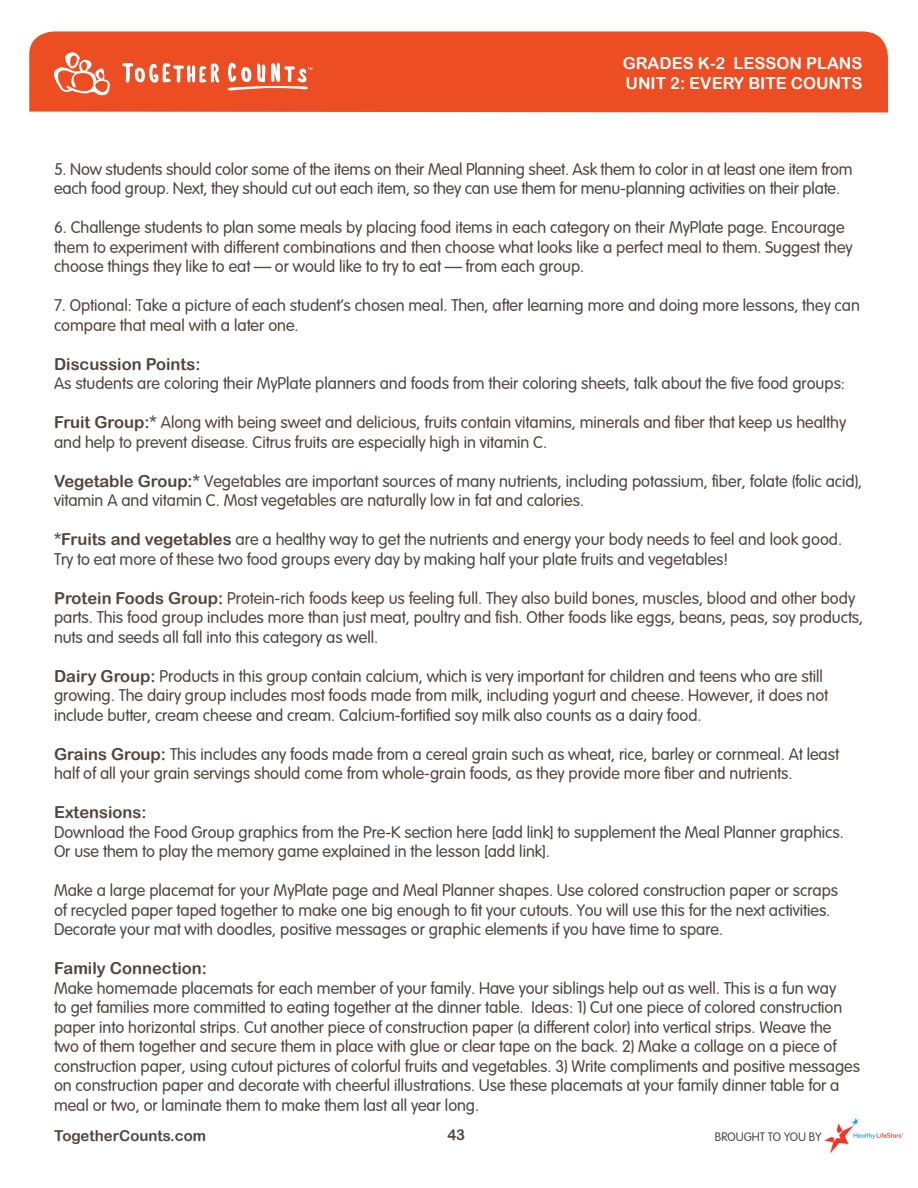
<style>
.page{position:relative;width:918px;height:1188px;background:#fff}
.page>*{position:absolute;margin:0;border:0;box-sizing:border-box;transform-origin:0 0}
.Body{font:16.5px/19.5px "Arial Rounded";color:#52453c}
.Body-2{font:16.5px "Arial Rounded MT Bold";color:#52453c}
.t1{font:16.5px/19.8px "Arial Rounded MT Bold";color:#fff}
.t2{font:15px "Arial Rounded MT Bold";color:#52453c}
.t3{font:12px "Arial Rounded";color:#52453c}
.s1{font-family:"Arial Rounded MT Bold"}
</style>
<div class="page">
<div style="left:29px;top:31px;width:859px;height:81px;background:#ec4d23"></div>
<svg style="left:53px;top:52px;width:57px;height:44px"></svg>
<svg style="left:122px;top:63px;width:97px;height:20px"></svg>
<svg style="left:227px;top:63px;width:85px;height:28px"></svg>
<img style="left:824px;top:1118px;width:80px;height:36px">
<p class="t1" style="left:623px;top:53px;width:241px">GRADES K-2 LESSON PLANS<br>UNIT 2: EVERY BITE COUNTS</p>
<p class="Body" style="left:54px;top:158px;width:800px">5. Now students should color some of the items on their Meal Planning sheet. Ask them to color in at least one item from each food group. Next, they should cut out each item, so they can use them for menu-planning activities on their plate.</p>
<p class="Body" style="left:54px;top:216px;width:800px">6. Challenge students to plan some meals by placing food items in each category on their MyPlate page. Encourage them to experiment with different combinations and then choose what looks like a perfect meal to them. Suggest they choose things they like to eat — or would like to try to eat — from each group.</p>
<p class="Body" style="left:54px;top:294px;width:807px">7. Optional: Take a picture of each student’s chosen meal. Then, after learning more and doing more lessons, they can compare that meal with a later one.</p>
<p class="Body-2" style="left:54px;top:354px;width:148px">Discussion Points:</p>
<p class="Body" style="left:54px;top:372px;width:792px">As students are coloring their MyPlate planners and foods from their coloring sheets, talk about the five food groups:</p>
<p class="Body" style="left:54px;top:411px;width:794px"><span class="s1">Fruit Group:*</span> Along with being sweet and delicious, fruits contain vitamins, minerals and fiber that keep us healthy and help to prevent disease. Citrus fruits are especially high in vitamin C.</p>
<p class="Body" style="left:54px;top:470px;width:810px"><span class="s1">Vegetable Group:*</span> Vegetables are important sources of many nutrients, including potassium, fiber, folate (folic acid), vitamin A and vitamin C. Most vegetables are naturally low in fat and calories.</p>
<p class="Body" style="left:54px;top:528px;width:789px"><span class="s1">*Fruits and vegetables</span> are a healthy way to get the nutrients and energy your body needs to feel and look good.<br>Try to eat more of these two food groups every day by making half your plate fruits and vegetables!</p>
<p class="Body" style="left:54px;top:587px;width:811px"><span class="s1">Protein Foods Group:</span> Protein-rich foods keep us feeling full. They also build bones, muscles, blood and other body parts. This food group includes more than just meat, poultry and fish. Other foods like eggs, beans, peas, soy products, nuts and seeds all fall into this category as well.</p>
<p class="Body" style="left:54px;top:665px;width:776px"><span class="s1">Dairy Group:</span> Products in this group contain calcium, which is very important for children and teens who are still growing. The dairy group includes most foods made from milk, including yogurt and cheese. However, it does not include butter, cream cheese and cream. Calcium-fortified soy milk also counts as a dairy food.</p>
<p class="Body" style="left:54px;top:743px;width:787px"><span class="s1">Grains Group:</span> This includes any foods made from a cereal grain such as wheat, rice, barley or cornmeal. At least half of all your grain servings should come from whole-grain foods, as they provide more fiber and nutrients.</p>
<p class="Body-2" style="left:54px;top:803px;width:94px">Extensions:</p>
<p class="Body" style="left:54px;top:821px;width:791px">Download the Food Group graphics from the Pre-K section here [add link] to supplement the Meal Planner graphics.<br>Or use them to play the memory game explained in the lesson [add link].</p>
<p class="Body" style="left:54px;top:879px;width:786px">Make a large placemat for your MyPlate page and Meal Planner shapes. Use colored construction paper or scraps of recycled paper taped together to make one big enough to fit your cutouts. You will use this for the next activities.<br>Decorate your mat with doodles, positive messages or graphic elements if you have time to spare.</p>
<p class="Body-2" style="left:54px;top:959px;width:155px">Family Connection:</p>
<p class="Body" style="left:54px;top:977px;width:808px">Make homemade placemats for each member of your family. Have your siblings help out as well. This is a fun way<br>to get families more committed to eating together at the dinner table. Ideas: 1) Cut one piece of colored construction paper into horizontal strips. Cut another piece of construction paper (a different color) into vertical strips. Weave the two of them together and secure them in place with glue or clear tape on the back. 2) Make a collage on a piece of construction paper, using cutout pictures of colorful fruits and vegetables. 3) Write compliments and positive messages on construction paper and decorate with cheerful illustrations. Use these placemats at your family dinner table for a meal or two, or laminate them to make them last all year long.</p>
<p class="t2" style="left:54px;top:1127px;width:154px">TogetherCounts.com</p>
<p class="t2" style="left:447px;top:1126px;width:19px">43</p>
<p class="t3" style="left:715px;top:1128px;width:108px">BROUGHT TO YOU BY</p>
</div>
